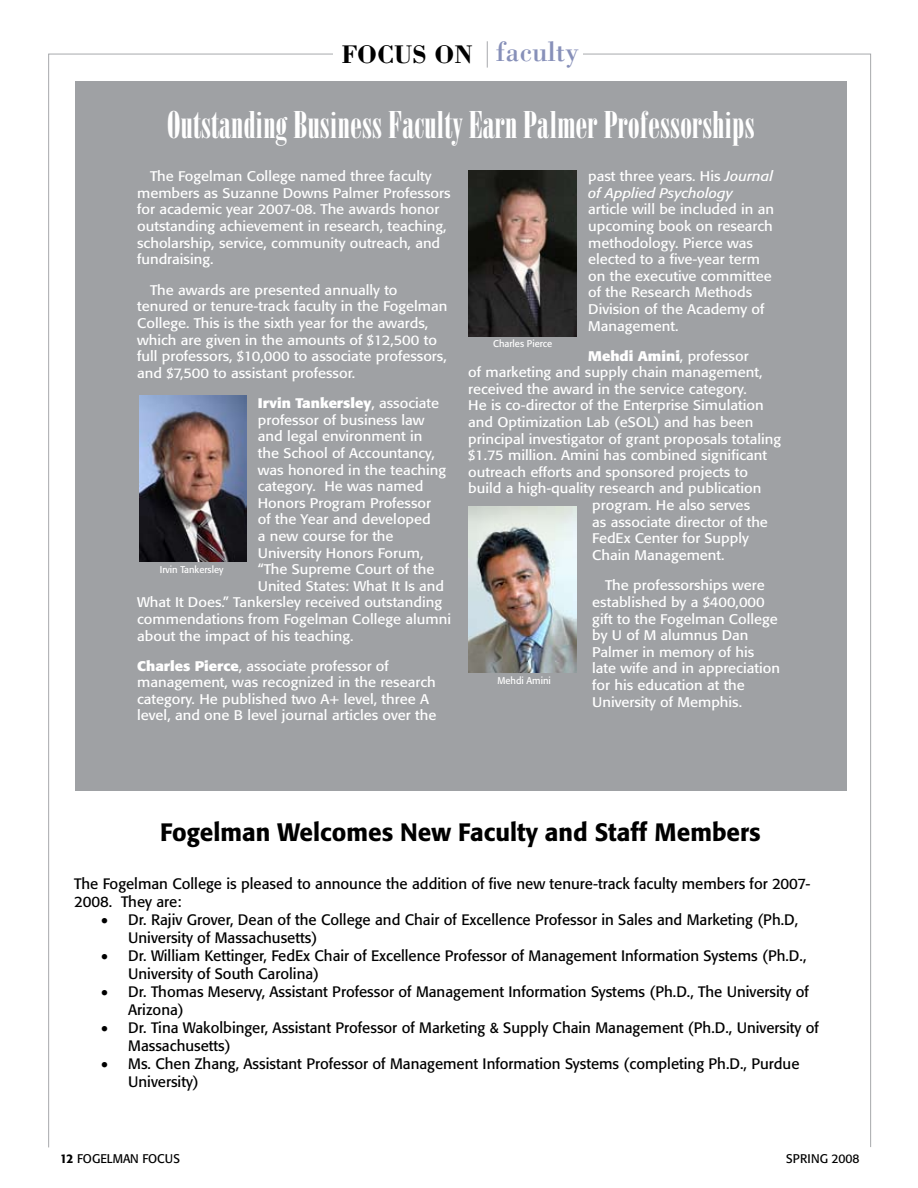
<style>
.page{position:relative;width:918px;height:1188px;background:#fff}
.page>*{position:absolute;margin:0;border:0;box-sizing:border-box;transform-origin:0 0}
.t1{font:37.35px "Bodoni Poster Compressed";color:#fff}
.t2{font:700 26.25px "Bodoni";color:#000}
.t3{font:500 24.9px "Formata";color:#000}
.t4{font:15px/18px "Formata";color:#000}
.t5{font:13.8px/16.6px "Formata";color:#fff;scale:1.07 1}
.t6{font:700 13.8px "Formata";color:#fff;scale:1.07 1}
.t7{font:italic 13.8px/16.6px "Formata";color:#fff;scale:1.07 1}
.t8{font:12.45px "Formata";color:#000}
.t9{font:9.75px "Formata";color:#fff}
.s1{font-weight:400;font-size:29.1px;color:#8790b9}
.s2{font-weight:400}
.s3{font-weight:700}
.s4{font-style:normal}
.s5{font-weight:500}
</style>
<div class="page">
<div style="left:75px;top:82px;width:772px;height:709px;background:#9fa1a4"></div>
<img style="left:140px;top:396px;width:106px;height:166px">
<img style="left:469px;top:170px;width:107px;height:166px">
<img style="left:469px;top:507px;width:107px;height:166px">
<svg style="left:487px;top:41px;width:1px;height:27px"></svg>
<h2 class="t2" style="left:342px;top:38px;width:239px">FOCUS ON <span class="s1">faculty</span></h2>
<h1 class="t1" style="left:167px;top:103px;width:589px">Outstanding Business Faculty Earn Palmer Professorships</h1>
<p class="t5" style="left:137px;top:168px;width:294px;text-indent:13px">The Fogelman College named three faculty members as Suzanne Downs Palmer Professors for academic year 2007-08. The awards honor outstanding achievement in research, teaching, scholarship, service, community outreach, and fundraising.</p>
<p class="t5" style="left:137px;top:281px;width:291px;text-indent:13px">The awards are presented annually to tenured or tenure-track faculty in the Fogelman College. This is the sixth year for the awards, which are given in the amounts of $12,500 to full professors, $10,000 to associate professors, and $7,500 to assistant professor.</p>
<p class="t6" style="left:258px;top:395px;width:171px">Irvin Tankersley<span class="s2">, associate</span></p>
<p class="t5" style="left:258px;top:412px;width:157px">professor of business law</p>
<p class="t5" style="left:258px;top:428px;width:155px">and legal environment in</p>
<p class="t5" style="left:258px;top:445px;width:167px">the School of Accountancy,</p>
<p class="t5" style="left:258px;top:461px;width:178px">was honored in the teaching</p>
<p class="t5" style="left:258px;top:478px;width:156px">category. He was named</p>
<p class="t5" style="left:258px;top:495px;width:163px">Honors Program Professor</p>
<p class="t5" style="left:258px;top:511px;width:163px">of the Year and developed</p>
<p class="t5" style="left:258px;top:528px;width:128px">a new course for the</p>
<p class="t5" style="left:258px;top:544px;width:156px">University Honors Forum,</p>
<p class="t5" style="left:258px;top:561px;width:167px">“The Supreme Court of the</p>
<p class="t5" style="left:258px;top:578px;width:176px">United States: What It Is and</p>
<p class="t5" style="left:137px;top:594px;width:287px">What It Does.” Tankersley received outstanding</p>
<p class="t5" style="left:137px;top:611px;width:295px">commendations from Fogelman College alumni</p>
<p class="t5" style="left:137px;top:627px;width:204px">about the impact of his teaching.</p>
<p class="t5" style="left:137px;top:657px;width:281px"><span class="s3">Charles Pierce</span>, associate professor of management, was recognized in the research category. He published two A+ level, three A level, and one B level journal articles over the</p>
<p class="t7" style="left:588px;top:168px;width:174px"><span class="s4">past three years. His</span> Journal of Applied Psychology</p>
<p class="t5" style="left:588px;top:201px;width:175px">article will be included in an upcoming book on research methodology. Pierce was elected to a five-year term on the executive committee of the Research Methods<br>Division of the Academy of<br>Management.</p>
<p class="t6" style="left:588px;top:347px;width:151px">Mehdi Amini<span class="s2">, professor</span></p>
<p class="t5" style="left:468px;top:364px;width:276px">of marketing and supply chain management,</p>
<p class="t5" style="left:468px;top:381px;width:262px">received the award in the service category.</p>
<p class="t5" style="left:468px;top:397px;width:278px">He is co-director of the Enterprise Simulation</p>
<p class="t5" style="left:468px;top:414px;width:268px">and Optimization Lab (eSOL) and has been</p>
<p class="t5" style="left:468px;top:430px;width:294px">principal investigator of grant proposals totaling</p>
<p class="t5" style="left:468px;top:447px;width:281px">$1.75 million. Amini has combined significant</p>
<p class="t5" style="left:468px;top:464px;width:263px">outreach efforts and sponsored projects to</p>
<p class="t5" style="left:468px;top:480px;width:276px">build a high-quality research and publication</p>
<p class="t5" style="left:592px;top:497px;width:149px">program. He also serves</p>
<p class="t5" style="left:592px;top:513px;width:166px">as associate director of the</p>
<p class="t5" style="left:592px;top:530px;width:148px">FedEx Center for Supply</p>
<p class="t5" style="left:592px;top:547px;width:125px">Chain Management.</p>
<p class="t5" style="left:592px;top:577px;width:177px;text-indent:13px">The professorships were established by a $400,000 gift to the Fogelman College by U of M alumnus Dan<br>Palmer in memory of his late wife and in appreciation for his education at the<br>University of Memphis.</p>
<p class="t9" style="left:493px;top:338px;width:61px">Charles Pierce</p>
<p class="t9" style="left:160px;top:564px;width:65px">Irvin Tankersley</p>
<p class="t9" style="left:497px;top:674px;width:55px">Mehdi Amini</p>
<h3 class="t3" style="left:160px;top:817px;width:602px">Fogelman Welcomes New Faculty and Staff Members</h3>
<p class="t4" style="left:74px;top:875px;width:738px">The Fogelman College is pleased to announce the addition of five new tenure-track faculty members for 2007-<br>2008. They are:</p>
<p class="t4" style="left:128px;top:911px;width:672px;text-indent:-27px">• Dr. Rajiv Grover, Dean of the College and Chair of Excellence Professor in Sales and Marketing (Ph.D,<br>University of Massachusetts)</p>
<p class="t4" style="left:128px;top:947px;width:680px;text-indent:-27px">• Dr. William Kettinger, FedEx Chair of Excellence Professor of Management Information Systems (Ph.D.,<br>University of South Carolina)</p>
<p class="t4" style="left:128px;top:983px;width:682px;text-indent:-27px">• Dr. Thomas Meservy, Assistant Professor of Management Information Systems (Ph.D., The University of<br>Arizona)</p>
<p class="t4" style="left:128px;top:1019px;width:692px;text-indent:-27px">• Dr. Tina Wakolbinger, Assistant Professor of Marketing &amp; Supply Chain Management (Ph.D., University of<br>Massachusetts)</p>
<p class="t4" style="left:128px;top:1055px;width:673px;text-indent:-27px">• Ms. Chen Zhang, Assistant Professor of Management Information Systems (completing Ph.D., Purdue<br>University)</p>
<p class="t8" style="left:60px;top:1151px;width:121px"><span class="s5">12</span> FOGELMAN FOCUS</p>
<p class="t8" style="left:786px;top:1151px;width:75px">SPRING 2008</p>
</div>
